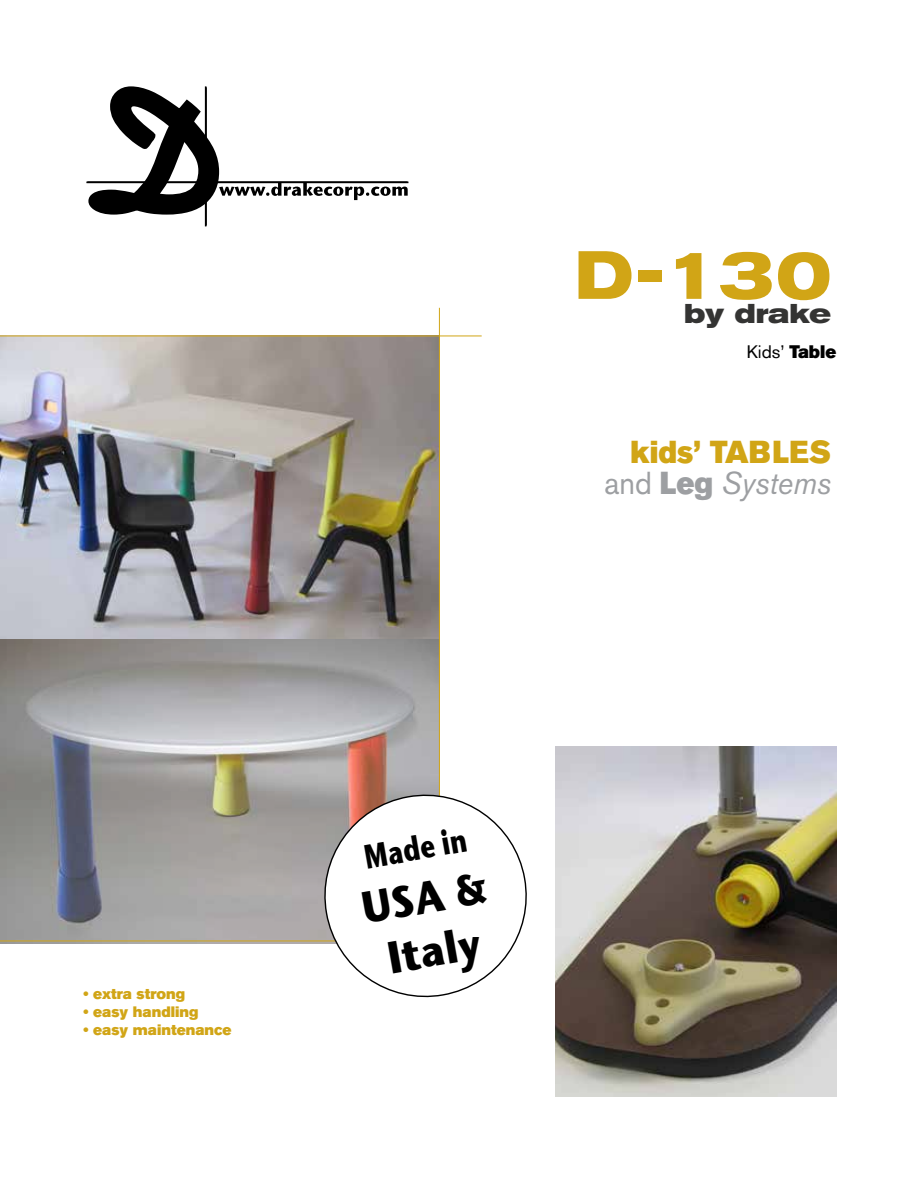
<style>
.page{position:relative;width:918px;height:1188px;background:#fff}
.page>*{position:absolute;margin:0;border:0;box-sizing:border-box;transform-origin:0 0}
.t1{font:700 expanded 67.5px "Akzidenz Grotesk BE";color:#d1a516;scale:.95 1}
.t2{font:700 45px/54px "Stone Sans ITC";color:#000;text-align:center;scale:.9 1}
.t3{font:700 33.75px "Stone Sans ITC";color:#000;scale:.75 1}
.t4{font:italic 31.5px "Akzidenz Grotesk BE";color:#9d9fa2;scale:.95 1}
.t5{font:31.5px "Akzidenz Grotesk BE Super";color:#d1a516;scale:.95 1}
.t6{font:700 expanded 27px "Akzidenz Grotesk BE";color:#343433}
.t7{font:18px "Akzidenz Grotesk BE";color:#000}
.t8{font:15px "Akzidenz Grotesk BE Super";color:#d1a516}
.s1{font-family:"Akzidenz Grotesk BE Super"}
.s2{font-style:normal}
.s3{font-family:"Akzidenz Grotesk BE Super";font-style:normal}
</style>
<div class="page">
<div style="left:205px;top:86px;width:2px;height:140px;background:#000;border:2px solid #000"></div>
<svg style="left:86px;top:86px;width:322px;height:132px"></svg>
<img style="left:0;top:639px;width:439px;height:304px">
<img style="left:0;top:337px;width:439px;height:302px">
<hr style="left:0;top:336px;width:482px;height:1px;background:#d1a516">
<hr style="left:439px;top:308px;width:1px;height:669px;background:#d1a516">
<hr style="left:0;top:941px;width:482px;height:1px;background:#d1a516">
<svg style="left:317px;top:787px;width:210px;height:211px"></svg>
<img style="left:555px;top:746px;width:281px;height:351px">
<h1 class="t1" style="left:575px;top:236px;width:271px">D-130</h1>
<h3 class="t6" style="left:684px;top:298px;width:148px">by drake</h3>
<p class="t7" style="left:747px;top:341px;width:91px">Kids’ <span class="s1">Table</span></p>
<h3 class="t5" style="left:630px;top:433px;width:213px">kids’ TABLES</h3>
<h3 class="t4" style="left:604px;top:464px;width:240px"><span class="s2">and</span> <span class="s3">Leg</span> Systems</h3>
<p class="t8" style="left:84px;top:985px;width:103px">• extra strong</p>
<p class="t8" style="left:84px;top:1003px;width:117px">• easy handling</p>
<p class="t8" style="left:84px;top:1021px;width:150px">• easy maintenance</p>
<h3 class="t3" style="left:359px;top:828px;width:140px;rotate:-10deg">Made in</h3>
<h2 class="t2" style="left:357px;top:879px;width:143px;rotate:-10deg">USA &amp;<br>Italy</h2>
</div>
